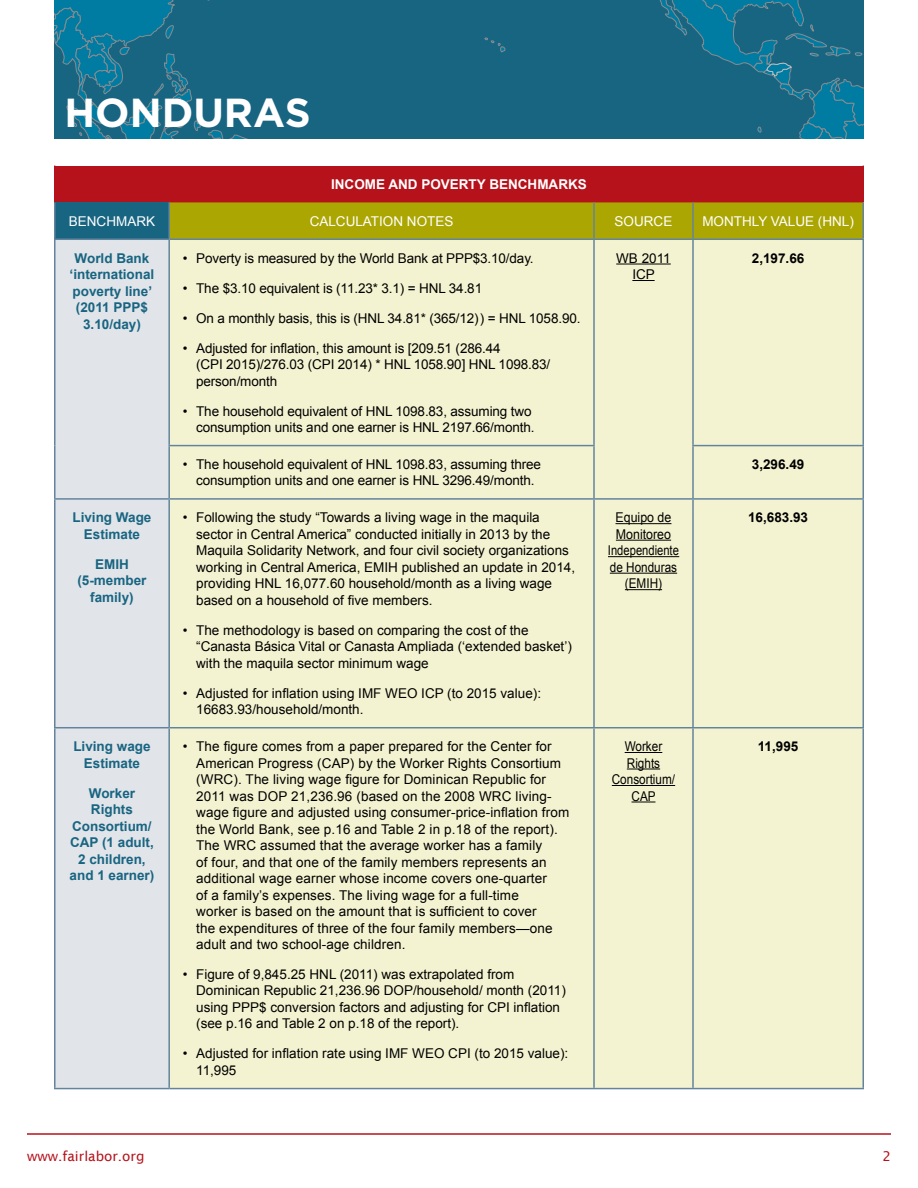
<style>
.page{position:relative;width:918px;height:1188px;background:#fff}
.page>*{position:absolute;margin:0;border:0;box-sizing:border-box;transform-origin:0 0}
.t1{font:700 40.5px "Gotham";color:#fff}
.t2{font:13.5px/16.5px "Arial";color:#000}
.t3{font:700 13.5px/16.5px "Arial";color:#186582;text-align:center}
.t4{font:13.5px "Arial";color:#fff}
.t5{font:13.5px/16.5px "Arial";color:#000;text-align:center;scale:.87 1}
.t6{font:700 13.5px "Arial";color:#000}
.t7{font:700 13.5px "Arial";color:#fff}
.t8{font:13.5px "Lucida Sans";color:#b5121b}
.t9{font:13.5px "Arial";color:#000;scale:.92 1}
.t10{font:13.5px "Arial";color:#000;scale:.83 1}
</style>
<div class="page">
<div style="left:54px;top:0;width:810px;height:139px;background:#186582"></div>
<svg style="left:54px;top:0;width:194px;height:139px"></svg>
<svg style="left:484px;top:0;width:380px;height:139px"></svg>
<hr style="left:27px;top:1133px;width:864px;height:2px;background:#b5121b">
<div style="left:55px;top:166px;width:808px;height:36px;background:#b5121b"></div>
<div style="left:55px;top:202px;width:114px;height:37px;background:#186582"></div>
<div style="left:170px;top:202px;width:692px;height:37px;background:#aca603"></div>
<div style="left:56px;top:240px;width:112px;height:848px;background:#e1e4e9"></div>
<div style="left:170px;top:240px;width:692px;height:848px;background:#f4f3d1"></div>
<div style="left:595px;top:240px;width:97px;height:848px;background:#f4f3d1"></div>
<hr style="left:862px;top:166px;width:2px;height:36px;background:#b5121b">
<hr style="left:54px;top:166px;width:2px;height:36px;background:#b5121b">
<hr style="left:54px;top:240px;width:2px;height:206px;background:#63849d">
<hr style="left:862px;top:240px;width:2px;height:205px;background:#63849d">
<hr style="left:54px;top:446px;width:2px;height:52px;background:#63849d">
<hr style="left:168px;top:445px;width:427px;height:1px;background:#63849d">
<hr style="left:692px;top:445px;width:172px;height:1px;background:#63849d">
<hr style="left:862px;top:446px;width:2px;height:52px;background:#63849d">
<hr style="left:54px;top:498px;width:115px;height:2px;background:#63849d">
<hr style="left:54px;top:500px;width:2px;height:227px;background:#63849d">
<hr style="left:168px;top:500px;width:2px;height:227px;background:#63849d">
<hr style="left:593px;top:500px;width:2px;height:227px;background:#63849d">
<hr style="left:693px;top:498px;width:171px;height:2px;background:#63849d">
<hr style="left:692px;top:500px;width:2px;height:227px;background:#63849d">
<hr style="left:862px;top:500px;width:2px;height:227px;background:#63849d">
<hr style="left:54px;top:727px;width:115px;height:1px;background:#63849d">
<hr style="left:54px;top:728px;width:2px;height:360px;background:#63849d">
<hr style="left:169px;top:727px;width:425px;height:1px;background:#63849d">
<hr style="left:168px;top:728px;width:2px;height:360px;background:#63849d">
<hr style="left:594px;top:727px;width:99px;height:1px;background:#63849d">
<hr style="left:593px;top:728px;width:2px;height:360px;background:#63849d">
<hr style="left:693px;top:727px;width:171px;height:1px;background:#63849d">
<hr style="left:692px;top:728px;width:2px;height:360px;background:#63849d">
<hr style="left:862px;top:728px;width:2px;height:360px;background:#63849d">
<hr style="left:54px;top:1088px;width:115px;height:1px;background:#63849d">
<hr style="left:169px;top:1088px;width:425px;height:1px;background:#63849d">
<hr style="left:594px;top:1088px;width:99px;height:1px;background:#63849d">
<hr style="left:693px;top:1088px;width:171px;height:1px;background:#63849d">
<hr style="left:54px;top:202px;width:2px;height:37px;background:#63849d">
<hr style="left:168px;top:202px;width:2px;height:37px;background:#63849d">
<hr style="left:593px;top:202px;width:2px;height:37px;background:#63849d">
<hr style="left:692px;top:202px;width:2px;height:37px;background:#63849d">
<hr style="left:862px;top:202px;width:2px;height:37px;background:#63849d">
<hr style="left:54px;top:239px;width:115px;height:1px;background:#63849d">
<hr style="left:169px;top:239px;width:425px;height:1px;background:#63849d">
<hr style="left:168px;top:240px;width:2px;height:205px;background:#63849d">
<hr style="left:594px;top:239px;width:99px;height:1px;background:#63849d">
<hr style="left:593px;top:240px;width:2px;height:205px;background:#63849d">
<hr style="left:693px;top:239px;width:171px;height:1px;background:#63849d">
<hr style="left:692px;top:240px;width:2px;height:205px;background:#63849d">
<hr style="left:168px;top:446px;width:2px;height:52px;background:#63849d">
<hr style="left:593px;top:446px;width:2px;height:52px;background:#63849d">
<hr style="left:692px;top:446px;width:2px;height:52px;background:#63849d">
<hr style="left:169px;top:498px;width:425px;height:2px;background:#63849d">
<hr style="left:594px;top:498px;width:99px;height:2px;background:#63849d">
<hr style="left:616px;top:264px;width:55px;height:1px;background:#000">
<svg style="left:632px;top:280px;width:23px;height:1px"></svg>
<hr style="left:616px;top:523px;width:55px;height:1px;background:#000">
<hr style="left:616px;top:540px;width:55px;height:1px;background:#000">
<hr style="left:608px;top:556px;width:71px;height:1px;background:#000">
<hr style="left:610px;top:573px;width:67px;height:1px;background:#000">
<hr style="left:625px;top:589px;width:37px;height:1px;background:#000">
<hr style="left:625px;top:752px;width:37px;height:1px;background:#000">
<hr style="left:627px;top:769px;width:33px;height:1px;background:#000">
<hr style="left:612px;top:785px;width:63px;height:1px;background:#000">
<svg style="left:632px;top:802px;width:23px;height:1px"></svg>
<h1 class="t1" style="left:64px;top:85px;width:248px">HONDURAS</h1>
<p class="t7" style="left:331px;top:175px;width:256px">INCOME AND POVERTY BENCHMARKs</p>
<p class="t4" style="left:69px;top:212px;width:88px">Benchmark</p>
<p class="t4" style="left:310px;top:212px;width:145px">Calculation notes</p>
<p class="t4" style="left:615px;top:212px;width:59px">Source</p>
<p class="t4" style="left:702px;top:212px;width:130px">Monthly value (HNL</p>
<p class="t4" style="left:849px;top:212px;width:6px">)</p>
<p class="t3" style="left:70px;top:250px;width:86px">World Bank ‘international poverty line’ (2011 PPP$<br>3.10/day)</p>
<p class="t2" style="left:183px;top:250px;width:353px">• Poverty is measured by the World Bank at PPP$3.10/day.</p>
<p class="t2" style="left:616px;top:250px;width:56px;text-align:center">WB 2011<br>IC P</p>
<p class="t6" style="left:752px;top:249px;width:54px">2,197.66</p>
<p class="t2" style="left:183px;top:280px;width:301px">• The $3.10 equivalent is (11.23* 3.1) = HNL 34.81</p>
<p class="t2" style="left:183px;top:310px;width:399px">• On a monthly basis, this is (HNL 34.81* (365/12)) = HNL 1058.90.</p>
<p class="t2" style="left:196px;top:340px;width:356px;text-indent:-13px">• Adjusted for inflation, this amount is [209.51 (286.44<br>(CPI 2015)/276.03 (CPI 2014) * HNL 1058.90] HNL 1098.83/ person/month</p>
<p class="t2" style="left:183px;top:403px;width:353px;text-align:right">• The household equivalent of HNL 1098.83, assuming two consumption units and one earner is HNL 2197.66/month.</p>
<p class="t3" style="left:72px;top:510px;width:81px">Living Wage<br>Estimate</p>
<p class="t3" style="left:77px;top:556px;width:71px">EMIH (5-member family)</p>
<p class="t3" style="left:73px;top:738px;width:79px">Living wage<br>Estimate</p>
<p class="t3" style="left:70px;top:785px;width:86px">Worker<br>Rights<br>Consortium/<br>CAP (1 adult,<br>2 children, and 1 earner)</p>
<p class="t2" style="left:183px;top:456px;width:360px;text-align:center">• The household equivalent of HNL 1098.83, assuming three consumption units and one earner is HNL 3296.49/month.</p>
<p class="t6" style="left:752px;top:455px;width:54px">3,296.49</p>
<p class="t2" style="left:196px;top:509px;width:380px;text-indent:-14px">• Following the study “Towards a living wage in the maquila sector in Central America” conducted initially in 2013 by the Maquila Solidarity Network, and four civil society organizations working in Central America, EMIH published an update in 2014, providing HNL 16,077.60 household/month as a living wage based on a household of five members.</p>
<p class="t2" style="left:196px;top:622px;width:377px;text-indent:-14px">• The methodology is based on comparing the cost of the “Canasta Básica Vital or Canasta Ampliada (‘extended basket’) with the maquila sector minimum wage</p>
<p class="t2" style="left:196px;top:685px;width:346px;text-indent:-14px">• Adjusted for inflation using IMF WEO ICP (to 2015 value):<br>16683.93/household/month.</p>
<p class="t2" style="left:196px;top:738px;width:375px;text-indent:-14px">• The figure comes from a paper prepared for the Center for American Progress (CAP) by the Worker Rights Consortium (WRC). The living wage figure for Dominican Republic for 2011 was DOP 21,236.96 (based on the 2008 WRC living&shy;wage figure and adjusted using consumer-price-inflation from the World Bank, see p.16 and Table 2 in p.18 of the report).<br>The WRC assumed that the average worker has a family<br>of four, and that one of the family members represents an additional wage earner whose income covers one-quarter<br>of a family’s expenses. The living wage for a full-time<br>worker is based on the amount that is sufficient to cover<br>the expenditures of three of the four family members—one adult and two school-age children.</p>
<p class="t2" style="left:196px;top:966px;width:371px;text-indent:-14px">• Figure of 9,845.25 HNL (2011) was extrapolated from Dominican Republic 21,236.96 DOP/household/ month (2011) using PPP$ conversion factors and adjusting for CPI inflation (see p.16 and Table 2 on p.18 of the report).</p>
<p class="t2" style="left:196px;top:1046px;width:374px;text-indent:-14px">• Adjusted for inflation rate using IMF WEO CPI (to 2015 value):<br>11,995</p>
<p class="t9" style="left:616px;top:509px;width:62px">Equipo de</p>
<p class="t9" style="left:616px;top:525px;width:62px">Monitoreo</p>
<p class="t10" style="left:608px;top:542px;width:87px">Independiente</p>
<p class="t5" style="left:610px;top:559px;width:79px">de Honduras</p>
<p class="t5" style="left:625px;top:575px;width:14px">(EMIH</p>
<p class="t5" style="left:658px;top:575px;width:6px">)</p>
<p class="t6" style="left:748px;top:508px;width:62px">16,683.93</p>
<p class="t5" style="left:612px;top:738px;width:74px">Worker<br>Rights<br>Consortium/<br>CA P</p>
<p class="t6" style="left:758px;top:737px;width:42px">11,995</p>
<p class="t8" style="left:27px;top:1148px;width:119px">www.fairlabor.org</p>
<p class="t8" style="left:882px;top:1148px;width:10px">2</p>
</div>
